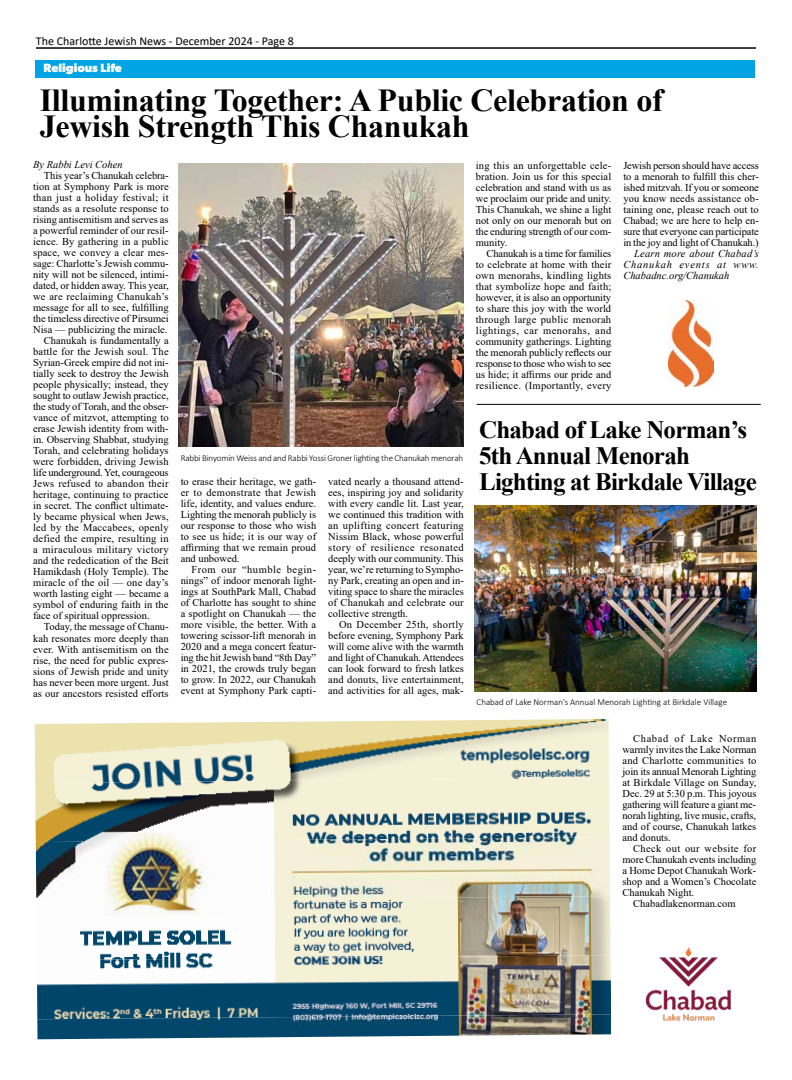
<style>
.page{position:relative;width:792px;height:1080px;background:#fff}
.page>*{position:absolute;margin:0;border:0;box-sizing:border-box;transform-origin:0 0}
.t1{font:700 32px/26px "Times New Roman";letter-spacing:-.01em;color:#000}
.t2{font:700 25px/26px "Times New Roman";letter-spacing:-.03em;color:#000}
.t3{font:12px "Calibri";color:#000}
.t4{font:700 12px "Gibson";color:#fff}
.t5{font:10.5px/11px "Times New Roman";color:#000;text-align:justify}
.t6{font:italic 10.5px/11px "Times New Roman";color:#000;text-align:justify}
.t7{font:10.5px "Times New Roman";letter-spacing:.025em;color:#000}
.t8{font:10.5px "Times New Roman";letter-spacing:.02em;color:#000}
.t9{font:10.5px "Times New Roman";letter-spacing:.03em;color:#000}
.t10{font:10.5px "Times New Roman";letter-spacing:.035em;color:#000}
.t11{font:300 9px "Calibri";letter-spacing:-.01em;color:#000}
</style>
<div class="page">
<img style="left:669px;top:301px;width:44px;height:86px">
<div style="left:36px;top:60px;width:720px;height:17px;background:#00a3e3"></div>
<img style="left:179px;top:164px;width:285px;height:282px">
<img style="left:475px;top:506px;width:281px;height:185px">
<img style="left:35px;top:719px;width:574px;height:59px">
<img style="left:35px;top:778px;width:575px;height:64px">
<img style="left:36px;top:837px;width:574px;height:59px">
<img style="left:36px;top:896px;width:575px;height:59px">
<img style="left:37px;top:955px;width:574px;height:59px">
<img style="left:37px;top:1014px;width:574px;height:25px">
<hr style="left:477px;top:404px;width:284px;height:1px;background:#000">
<img style="left:645px;top:947px;width:87px;height:74px">
<hr style="left:36px;top:48px;width:720px;height:1px;background:#000">
<p class="t3" style="left:36px;top:33px;width:260px">The Charlotte Jewish News - December 2024 - Page 8</p>
<p class="t4" style="left:44px;top:60px;width:80px">Religious Life</p>
<h1 class="t1" style="left:40px;top:86px;width:625px">Illuminating Together: A Public Celebration of<br>Jewish Strength This Chanukah</h1>
<p class="t6" style="left:33px;top:159px;width:91px">By Rabbi Levi Cohen</p>
<p class="t5" style="left:44px;top:170px;width:126px">This year’s Chanukah celebra-</p>
<p class="t5" style="left:33px;top:181px;width:137px">tion at Symphony Park is more</p>
<p class="t7" style="left:33px;top:190px;width:137px">than just a holiday festival; it</p>
<p class="t5" style="left:33px;top:203px;width:137px">stands as a resolute response to</p>
<p class="t5" style="left:33px;top:214px;width:137px">rising antisemitism and serves as</p>
<p class="t5" style="left:33px;top:225px;width:137px">a powerful reminder of our resil-</p>
<p class="t5" style="left:33px;top:236px;width:137px">ience. By gathering in a public</p>
<p class="t5" style="left:33px;top:247px;width:137px">space, we convey a clear mes-</p>
<p class="t5" style="left:33px;top:258px;width:137px">sage: Charlotte’s Jewish commu-</p>
<p class="t5" style="left:33px;top:269px;width:137px">nity will not be silenced, intimi-</p>
<p class="t5" style="left:33px;top:280px;width:137px">dated, or hidden away. This year,</p>
<p class="t8" style="left:33px;top:289px;width:137px">we are reclaiming Chanukah’s</p>
<p class="t5" style="left:33px;top:302px;width:137px">message for all to see, fulfilling</p>
<p class="t5" style="left:33px;top:313px;width:137px">the timeless directive of Pirsumei</p>
<p class="t5" style="left:33px;top:324px;width:136px">Nisa — publicizing the miracle.</p>
<p class="t5" style="left:44px;top:335px;width:126px">Chanukah is fundamentally a</p>
<p class="t5" style="left:33px;top:346px;width:137px">battle for the Jewish soul. The</p>
<p class="t5" style="left:33px;top:357px;width:137px">Syrian-Greek empire did not ini-</p>
<p class="t5" style="left:33px;top:368px;width:137px">tially seek to destroy the Jewish</p>
<p class="t5" style="left:33px;top:379px;width:137px">people physically; instead, they</p>
<p class="t5" style="left:33px;top:390px;width:137px">sought to outlaw Jewish practice,</p>
<p class="t5" style="left:33px;top:401px;width:137px">the study of Torah, and the obser-</p>
<p class="t5" style="left:33px;top:412px;width:137px">vance of mitzvot, attempting to</p>
<p class="t5" style="left:33px;top:423px;width:137px">erase Jewish identity from with-</p>
<p class="t5" style="left:33px;top:434px;width:137px">in. Observing Shabbat, studying</p>
<p class="t5" style="left:33px;top:445px;width:137px">Torah, and celebrating holidays</p>
<p class="t5" style="left:33px;top:456px;width:137px">were forbidden, driving Jewish</p>
<p class="t5" style="left:33px;top:467px;width:137px">life underground. Yet, courageous</p>
<p class="t7" style="left:33px;top:477px;width:137px">Jews refused to abandon their</p>
<p class="t5" style="left:33px;top:489px;width:137px">heritage, continuing to practice</p>
<p class="t5" style="left:33px;top:500px;width:137px">in secret. The conflict ultimate-</p>
<p class="t5" style="left:33px;top:511px;width:137px">ly became physical when Jews,</p>
<p class="t7" style="left:33px;top:521px;width:137px">led by the Maccabees, openly</p>
<p class="t8" style="left:33px;top:532px;width:137px">defied the empire, resulting in</p>
<p class="t9" style="left:33px;top:543px;width:137px">a miraculous military victory</p>
<p class="t5" style="left:33px;top:555px;width:137px">and the rededication of the Beit</p>
<p class="t5" style="left:33px;top:566px;width:137px">Hamikdash (Holy Temple). The</p>
<p class="t5" style="left:33px;top:577px;width:137px">miracle of the oil — one day’s</p>
<p class="t5" style="left:33px;top:588px;width:137px">worth lasting eight — became a</p>
<p class="t5" style="left:33px;top:599px;width:137px">symbol of enduring faith in the</p>
<p class="t5" style="left:33px;top:610px;width:118px">face of spiritual oppression.</p>
<p class="t5" style="left:44px;top:621px;width:126px">Today, the message of Chanu-</p>
<p class="t5" style="left:33px;top:632px;width:137px">kah resonates more deeply than</p>
<p class="t5" style="left:33px;top:643px;width:137px">ever. With antisemitism on the</p>
<p class="t5" style="left:33px;top:654px;width:137px">rise, the need for public expres-</p>
<p class="t5" style="left:33px;top:665px;width:137px">sions of Jewish pride and unity</p>
<p class="t5" style="left:33px;top:676px;width:137px">has never been more urgent. Just</p>
<p class="t5" style="left:33px;top:687px;width:137px">as our ancestors resisted efforts</p>
<p class="t5" style="left:476px;top:159px;width:137px">ing this an unforgettable cele&shy;bration. Join us for this special celebration and stand with us as we proclaim our pride and unity.<br>This Chanukah, we shine a light not only on our menorah but on the enduring strength of our com&shy;munity.</p>
<p class="t5" style="left:476px;top:247px;width:137px;text-indent:11px">Chanukah is a time for families to celebrate at home with their own menorahs, kindling lights that symbolize hope and faith; however, it is also an opportunity to share this joy with the world through large public menorah lightings, car menorahs, and community gatherings. Lighting the menorah publicly reflects our response to those who wish to see us hide; it affirms our pride and resilience. (Importantly, every</p>
<p class="t5" style="left:623px;top:160px;width:137px">Jewish person should have access to a menorah to fulfill this cher&shy;ished mitzvah. If you or someone you know needs assistance ob&shy;taining one, please reach out to Chabad; we are here to help en&shy;sure that everyone can participate in the joy and light of Chanukah.)</p>
<p class="t6" style="left:623px;top:248px;width:137px;text-indent:11px">Learn more about Chabad’s Chanukah events at www.<br>Chabadnc.org/Chanukah</p>
<p class="t11" style="left:181px;top:453px;width:284px">Rabbi Binyomin Weiss and and Rabbi Yossi Groner lighting the Chanukah menorah</p>
<p class="t5" style="left:181px;top:475px;width:137px">to erase their heritage, we gath&shy;er to demonstrate that Jewish life, identity, and values endure.<br>Lighting the menorah publicly is our response to those who wish to see us hide; it is our way of affirming that we remain proud and unbowed.</p>
<p class="t5" style="left:181px;top:564px;width:137px;text-indent:11px">From our “humble begin&shy;nings” of indoor menorah light&shy;ings at SouthPark Mall, Chabad of Charlotte has sought to shine a spotlight on Chanukah — the more visible, the better. With a towering scissor-lift menorah in 2020 and a mega concert featur&shy;ing the hit Jewish band “8th Day” in 2021, the crowds truly began to grow. In 2022, our Chanukah event at Symphony Park capti-</p>
<p class="t5" style="left:328px;top:476px;width:137px">vated nearly a thousand attend&shy;ees, inspiring joy and solidarity with every candle lit. Last year, we continued this tradition with an uplifting concert featuring Nissim Black, whose powerful story of resilience resonated deeply with our community. This year, we’re returning to Sympho&shy;ny Park, creating an open and in&shy;viting space to share the miracles of Chanukah and celebrate our collective strength.</p>
<p class="t5" style="left:328px;top:619px;width:137px;text-indent:11px">On December 25th, shortly before evening, Symphony Park will come alive with the warmth and light of Chanukah. Attendees can look forward to fresh latkes and donuts, live entertainment, and activities for all ages, mak-</p>
<h2 class="t2" style="left:479px;top:416px;width:279px">Chabad of Lake Norman’s<br>5th Annual Menorah<br>Lighting at Birkdale Village</h2>
<p class="t11" style="left:477px;top:696px;width:252px">Chabad of Lake Norman’s Annual Menorah Lighting at Birkdale Village</p>
<p class="t5" style="left:622px;top:733px;width:135px;text-indent:11px">Chabad of Lake Norman warmly invites the Lake Norman and Charlotte communities to join its annual Menorah Lighting at Birkdale Village on Sunday, Dec. 29 at 5:30 p.m. This joyous gathering will feature a giant me&shy;norah lighting, live music, crafts, and of course, Chanukah latkes and donuts.</p>
<p class="t10" style="left:633px;top:841px;width:125px">Check out our website for</p>
<p class="t5" style="left:622px;top:854px;width:135px">more Chanukah events including</p>
<p class="t5" style="left:622px;top:865px;width:135px">a Home Depot Chanukah Work-</p>
<p class="t5" style="left:622px;top:876px;width:135px">shop and a Women’s Chocolate</p>
<p class="t5" style="left:622px;top:887px;width:73px">Chanukah Night.</p>
<p class="t5" style="left:633px;top:898px;width:104px">Chabadlakenorman.com</p>
</div>
